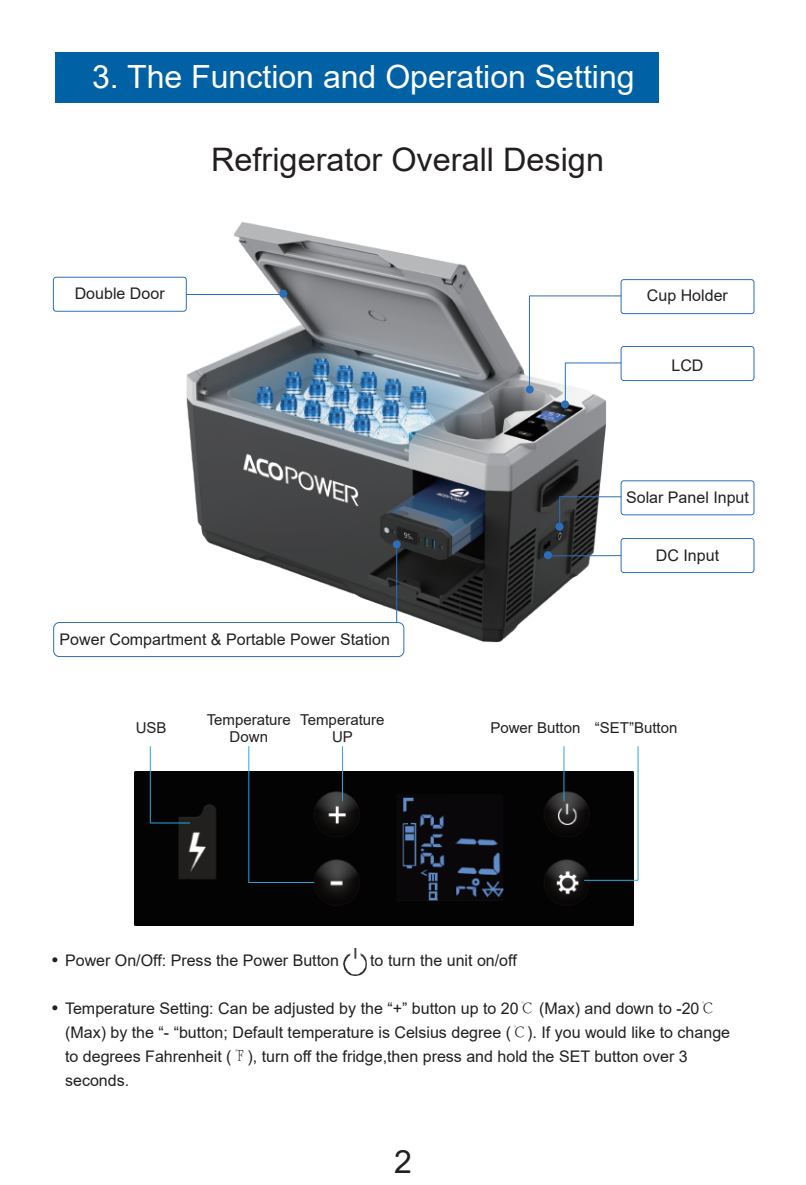
<style>
.page{position:relative;width:806px;height:1185px;background:#fff}
.page>*{position:absolute;margin:0;border:0;box-sizing:border-box;transform-origin:0 0}
.t1{font:32.4px "Arial";color:#231f20}
.t2{font:32px "Arial";color:#fff}
.t3{font:32px "Arial";color:#231f20}
.t4{font:20px "Arial";color:#231f20}
.t5{font:16px/24px "Arial";color:#231f20}
.t6{font:15px/17px "Arial";color:#231f20;text-align:center}
.s1{font-family:"Adobe Song Std";font-weight:300}
</style>
<div class="page">
<div style="left:55px;top:52px;width:603px;height:51px;background:#0062a5"></div>
<img style="left:52px;top:222px;width:703px;height:436px">
<hr style="left:186px;top:294px;width:96px;height:1px;background:#2b6fb8">
<hr style="left:396px;top:543px;width:1px;height:79px;background:#2b6fb8">
<div style="left:555px;top:523px;width:8px;height:8px;background:#2b6fb8;border-radius:50%"></div>
<div style="left:543px;top:551px;width:8px;height:8px;background:#2b6fb8;border-radius:50%"></div>
<div style="left:392px;top:540px;width:8px;height:8px;background:#2b6fb8;border-radius:50%"></div>
<div style="left:279px;top:290px;width:8px;height:8px;background:#2b6fb8;border-radius:50%"></div>
<svg style="left:560px;top:400px;width:8px;height:8px"></svg>
<div style="left:525px;top:386px;width:8px;height:8px;background:#2b6fb8;border-radius:50%"></div>
<hr style="left:559px;top:497px;width:1px;height:33px;background:#2b6fb8">
<hr style="left:559px;top:496px;width:61px;height:1px;background:#2b6fb8">
<hr style="left:564px;top:363px;width:1px;height:38px;background:#2b6fb8">
<hr style="left:564px;top:363px;width:56px;height:1px;background:#2b6fb8">
<hr style="left:528px;top:296px;width:1px;height:90px;background:#2b6fb8">
<hr style="left:529px;top:296px;width:91px;height:1px;background:#2b6fb8">
<div style="left:53px;top:622px;width:351px;height:35px;border:1px solid #2b6fb8;border-radius:6px"></div>
<div style="left:620px;top:279px;width:133px;height:35px;border:1px solid #2b6fb8;border-radius:3px"></div>
<div style="left:53px;top:277px;width:133px;height:34px;border:1px solid #2b6fb8;border-radius:3px"></div>
<div style="left:620px;top:346px;width:133px;height:35px;border:1px solid #2b6fb8;border-radius:3px"></div>
<div style="left:620px;top:481px;width:133px;height:34px;border:1px solid #2b6fb8;border-radius:3px"></div>
<div style="left:620px;top:538px;width:133px;height:35px;border:1px solid #2b6fb8;border-radius:3px"></div>
<hr style="left:550px;top:555px;width:70px;height:1px;background:#2b6fb8">
<img style="left:134px;top:772px;width:499px;height:154px">
<hr style="left:150px;top:746px;width:1px;height:77px;background:#24aae1">
<hr style="left:342px;top:746px;width:1px;height:55px;background:#24aae1">
<hr style="left:563px;top:746px;width:1px;height:55px;background:#24aae1">
<hr style="left:637px;top:746px;width:1px;height:134px;background:#24aae1">
<hr style="left:248px;top:746px;width:1px;height:136px;background:#24aae1">
<hr style="left:248px;top:882px;width:66px;height:1px;background:#24aae1">
<hr style="left:150px;top:822px;width:40px;height:1px;background:#24aae1">
<hr style="left:583px;top:880px;width:54px;height:1px;background:#24aae1">
<img style="left:343px;top:948px;width:23px;height:27px">
<h2 class="t2" style="left:92px;top:54px;width:543px">3. The Function and Operation Setting</h2>
<p class="t5" style="left:75px;top:282px;width:91px">Double Door</p>
<h1 class="t1" style="left:211px;top:137px;width:394px">Refrigerator Overall Design</h1>
<p class="t5" style="left:646px;top:283px;width:82px">Cup Holder</p>
<p class="t5" style="left:671px;top:353px;width:33px">LCD</p>
<p class="t5" style="left:60px;top:627px;width:331px">Power Compartment &amp; Portable Power Station</p>
<p class="t5" style="left:625px;top:485px;width:124px">Solar Panel Input</p>
<p class="t5" style="left:655px;top:543px;width:65px">DC Input</p>
<p class="t6" style="left:136px;top:719px;width:32px">USB</p>
<p class="t6" style="left:300px;top:711px;width:86px">Temperature<br>UP</p>
<p class="t6" style="left:490px;top:719px;width:188px">Power Button “SET”Button</p>
<p class="t6" style="left:206px;top:711px;width:86px">Temperature<br>Down</p>
<p class="t5" style="left:65px;top:948px;width:275px">Power On/Off: Press the Power Button</p>
<p class="t5" style="left:370px;top:948px;width:148px">to turn the unit on/off</p>
<p class="t5" style="left:65px;top:996px;width:666px">Temperature Setting: Can be adjusted by the “+” button up to 20<span class="s1">℃</span> (Max) and down to -20<span class="s1">℃ </span>(Max) by the “- “button; Default temperature is Celsius degree (<span class="s1">℃</span>). If you would like to change to degrees Fahrenheit (<span class="s1">℉</span>), turn off the fridge,then press and hold the SET button over 3 seconds.</p>
<p class="t4" style="left:51px;top:946px;width:8px">•</p>
<p class="t4" style="left:51px;top:994px;width:8px">•</p>
<h2 class="t3" style="left:394px;top:1140px;width:19px">2</h2>
</div>
